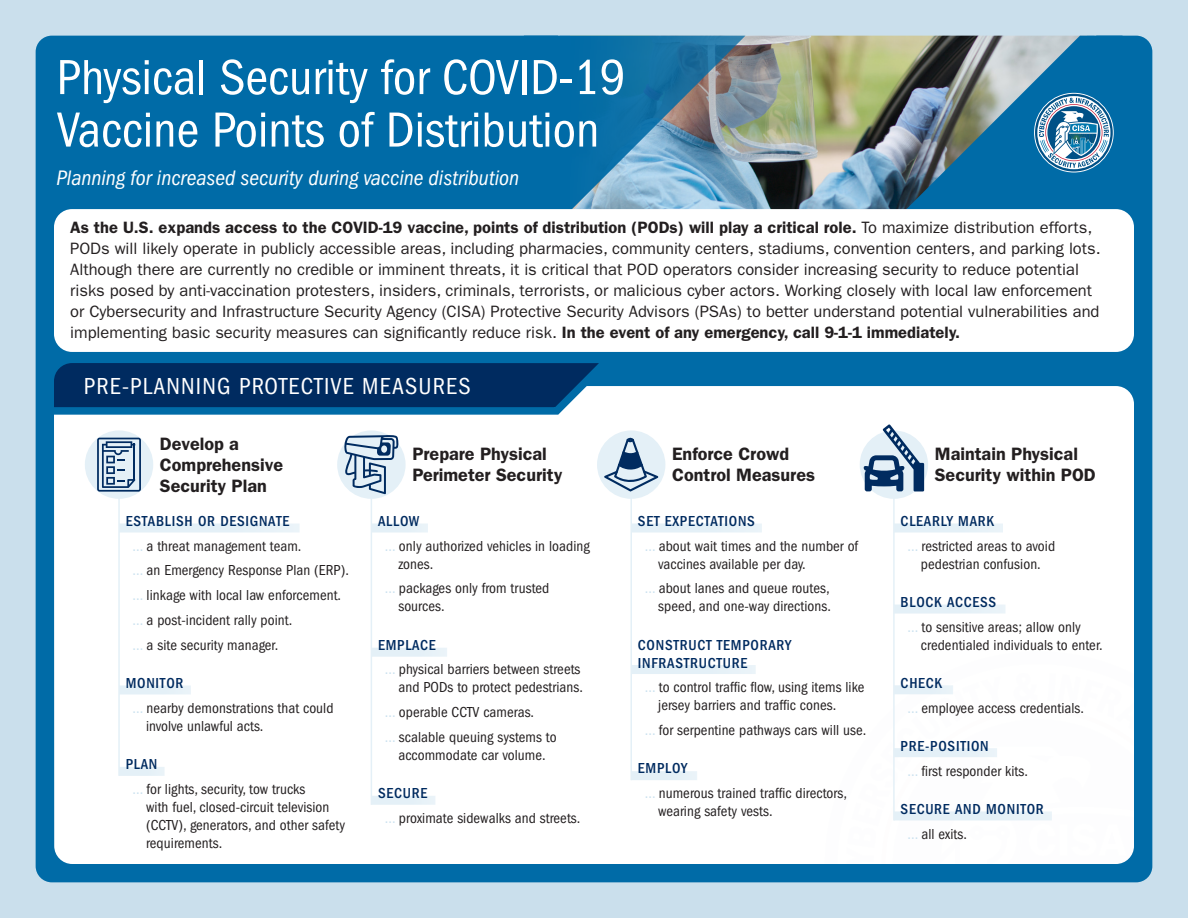
<style>
.page{position:relative;width:1188px;height:918px;background:#cadfec}
.page>*{position:absolute;margin:0;border:0;box-sizing:border-box;transform-origin:0 0}
.t1{font:condensed 51px/52.5px "ITC Franklin Gothic Std";color:#fff}
.Headers{font:condensed 24px "ITC Franklin Gothic Std";letter-spacing:.05em;color:#fff}
.t2{font:italic condensed 21.75px "ITC Franklin Gothic Std";color:#fff}
.Pre-Planning_Header{font:600 18px/21px "ITC Franklin Gothic Std";color:#231f20}
.Intro_Paragraph{font:16.5px/21px "ITC Franklin Gothic Std";color:#231f20}
.Pre-Planning_Copy{font:condensed 15px/18px "ITC Franklin Gothic Std";letter-spacing:.005em;color:#231f20}
.Pre-Planning_Subhead{font:500 condensed 15px/18px "ITC Franklin Gothic Std";letter-spacing:.05em;color:#002b60}
.s1{font-weight:600}
.s2{color:#cae1ef}
</style>
<div class="page">
<div style="left:36px;top:36px;width:1116px;height:846px;background:#006ba7;border-radius:16px"></div>
<div style="left:54px;top:386px;width:1080px;height:478px;background:#fff;border-radius:18px"></div>
<img style="left:557px;top:35px;width:540px;height:174px">
<svg style="left:557px;top:36px;width:188px;height:173px"></svg>
<div style="left:54px;top:209px;width:1080px;height:143px;background:#fff;border-radius:18px"></div>
<svg style="left:54px;top:349px;width:572px;height:66px"></svg>
<div style="left:337px;top:430px;width:69px;height:69px;background:#e4f0f7;border-radius:50%"></div>
<div style="left:85px;top:430px;width:68px;height:69px;background:#e4f0f7;border-radius:50%"></div>
<div style="left:597px;top:430px;width:68px;height:69px;background:#e4f0f7;border-radius:50%"></div>
<div style="left:860px;top:430px;width:68px;height:69px;background:#e4f0f7;border-radius:50%"></div>
<div style="left:371px;top:524px;width:57px;height:8px;background:#e4f0f7"></div>
<hr style="left:371px;top:494px;width:1px;height:311px;background:#e4f0f7">
<div style="left:119px;top:685px;width:72px;height:9px;background:#e4f0f7"></div>
<div style="left:371px;top:796px;width:64px;height:9px;background:#e4f0f7"></div>
<hr style="left:118px;top:494px;width:2px;height:282px;background:#e4f0f7">
<hr style="left:630px;top:494px;width:2px;height:286px;background:#e4f0f7">
<hr style="left:893px;top:498px;width:2px;height:322px;background:#e4f0f7">
<div style="left:119px;top:524px;width:181px;height:8px;background:#e4f0f7"></div>
<div style="left:119px;top:767px;width:46px;height:9px;background:#e4f0f7"></div>
<div style="left:371px;top:648px;width:76px;height:9px;background:#e4f0f7"></div>
<div style="left:631px;top:524px;width:131px;height:8px;background:#e4f0f7"></div>
<div style="left:632px;top:665px;width:124px;height:9px;background:#e4f0f7"></div>
<div style="left:631px;top:771px;width:66px;height:9px;background:#e4f0f7"></div>
<div style="left:894px;top:524px;width:109px;height:8px;background:#e4f0f7"></div>
<div style="left:894px;top:605px;width:111px;height:9px;background:#e4f0f7"></div>
<div style="left:894px;top:685px;width:59px;height:9px;background:#e4f0f7"></div>
<div style="left:894px;top:748px;width:103px;height:9px;background:#e4f0f7"></div>
<div style="left:894px;top:811px;width:158px;height:9px;background:#e4f0f7"></div>
<svg style="left:604px;top:437px;width:54px;height:54px"></svg>
<svg style="left:864px;top:424px;width:60px;height:67px"></svg>
<svg style="left:344px;top:435px;width:55px;height:59px"></svg>
<svg style="left:97px;top:438px;width:44px;height:54px"></svg>
<img style="left:905px;top:36px;width:217px;height:174px">
<h1 class="t1" style="left:57px;top:51px;width:571px">Physical Security for COVID-19<br>Vaccine Points of Distribution</h1>
<h1 class="t2" style="left:57px;top:166px;width:464px">Planning for increased security during vaccine distribution</h1>
<p class="Intro_Paragraph" style="left:70px;top:217px;width:1032px"><span class="s1">As the U.S. expands access to the COVID-19 vaccine, points of distribution (PODs) will play a critical role.</span> To maximize distribution efforts, PODs will likely operate in publicly accessible areas, including pharmacies, community centers, stadiums, convention centers, and parking lots.<br>Although there are currently no credible or imminent threats, it is critical that POD operators consider increasing security to reduce potential risks posed by anti-vaccination protesters, insiders, criminals, terrorists, or malicious cyber actors. Working closely with local law enforcement or Cybersecurity and Infrastructure Security Agency (CISA) Protective Security Advisors (PSAs) to better understand potential vulnerabilities and implementing basic security measures can significantly reduce risk. <span class="s1">In the event of any emergency, call 9-1-1 immediately.</span></p>
<h2 class="Headers" style="left:84px;top:373px;width:389px">PRE-PLANNING PROTECTIVE MEASURES</h2>
<h3 class="Pre-Planning_Header" style="left:160px;top:433px;width:125px">Develop a<br>Comprehensive<br>Security Plan</h3>
<h4 class="Pre-Planning_Subhead" style="left:126px;top:512px;width:165px">ESTABLISH OR DESIGNATE</h4>
<p class="Pre-Planning_Copy" style="left:133px;top:537px;width:171px"><span class="s2">...</span> a threat management team.</p>
<p class="Pre-Planning_Copy" style="left:133px;top:561px;width:218px"><span class="s2">...</span> an Emergency Response Plan (ERP).</p>
<p class="Pre-Planning_Copy" style="left:133px;top:586px;width:210px"><span class="s2">...</span> linkage with local law enforcement.</p>
<p class="Pre-Planning_Copy" style="left:133px;top:611px;width:161px"><span class="s2">...</span> a post-incident rally point.</p>
<p class="Pre-Planning_Copy" style="left:133px;top:636px;width:147px"><span class="s2">...</span> a site security manager.</p>
<h4 class="Pre-Planning_Subhead" style="left:126px;top:674px;width:59px">MONITOR</h4>
<p class="Pre-Planning_Copy" style="left:146px;top:699px;width:189px;text-indent:-14px"><span class="s2">...</span> nearby demonstrations that could involve unlawful acts.</p>
<h4 class="Pre-Planning_Subhead" style="left:126px;top:755px;width:33px">PLAN</h4>
<p class="Pre-Planning_Copy" style="left:146px;top:780px;width:200px;text-indent:-14px"><span class="s2">...</span> for lights, security, tow trucks<br>with fuel, closed-circuit television (CCTV), generators, and other safety requirements.</p>
<h3 class="Pre-Planning_Header" style="left:412px;top:444px;width:152px">Prepare Physical<br>Perimeter Security</h3>
<h4 class="Pre-Planning_Subhead" style="left:378px;top:512px;width:43px">ALLOW</h4>
<p class="Pre-Planning_Copy" style="left:398px;top:537px;width:193px;text-indent:-13px"><span class="s2">...</span> only authorized vehicles in loading zones.</p>
<p class="Pre-Planning_Copy" style="left:398px;top:579px;width:153px;text-indent:-14px"><span class="s2">...</span> packages only from trusted sources.</p>
<h4 class="Pre-Planning_Subhead" style="left:378px;top:636px;width:59px">EMPLACE</h4>
<p class="Pre-Planning_Copy" style="left:385px;top:660px;width:200px;text-align:right"><span class="s2">...</span> physical barriers between streets and PODs to protect pedestrians.</p>
<p class="Pre-Planning_Copy" style="left:385px;top:703px;width:151px"><span class="s2">...</span> operable CCTV cameras.</p>
<p class="Pre-Planning_Copy" style="left:385px;top:728px;width:173px;text-align:center"><span class="s2">...</span> scalable queuing systems to accommodate car volume.</p>
<h4 class="Pre-Planning_Subhead" style="left:378px;top:784px;width:51px">SECURE</h4>
<p class="Pre-Planning_Copy" style="left:385px;top:809px;width:197px"><span class="s2">...</span> proximate sidewalks and streets.</p>
<h3 class="Pre-Planning_Header" style="left:672px;top:444px;width:144px">Enforce Crowd<br>Control Measures</h3>
<h4 class="Pre-Planning_Subhead" style="left:638px;top:512px;width:118px">SET EXPECTATIONS</h4>
<p class="Pre-Planning_Copy" style="left:658px;top:537px;width:202px;text-indent:-14px"><span class="s2">...</span> about wait times and the number of vaccines available per day.</p>
<p class="Pre-Planning_Copy" style="left:645px;top:579px;width:188px;text-align:right"><span class="s2">...</span> about lanes and queue routes, speed, and one-way directions.</p>
<h4 class="Pre-Planning_Subhead" style="left:638px;top:636px;width:155px">CONSTRUCT TEMPORARY<br>INFRASTRUCTURE</h4>
<p class="Pre-Planning_Copy" style="left:658px;top:678px;width:208px;text-indent:-14px"><span class="s2">...</span> to control traffic flow, using items like jersey barriers and traffic cones.</p>
<p class="Pre-Planning_Copy" style="left:645px;top:721px;width:223px"><span class="s2">...</span> for serpentine pathways cars will use.</p>
<h4 class="Pre-Planning_Subhead" style="left:638px;top:759px;width:51px">EMPLOY</h4>
<p class="Pre-Planning_Copy" style="left:658px;top:784px;width:190px;text-indent:-14px"><span class="s2">...</span> numerous trained traffic directors, wearing safety vests.</p>
<h3 class="Pre-Planning_Header" style="left:935px;top:444px;width:162px">Maintain Physical<br>Security within POD</h3>
<h4 class="Pre-Planning_Subhead" style="left:901px;top:512px;width:95px">CLEARLY MARK</h4>
<p class="Pre-Planning_Copy" style="left:907px;top:537px;width:149px;text-align:center"><span class="s2">...</span> restricted areas to avoid pedestrian confusion.</p>
<h4 class="Pre-Planning_Subhead" style="left:901px;top:593px;width:97px">BLOCK ACCESS</h4>
<p class="Pre-Planning_Copy" style="left:921px;top:618px;width:183px;text-indent:-14px"><span class="s2">...</span> to sensitive areas; allow only credentialed individuals to enter.</p>
<h4 class="Pre-Planning_Subhead" style="left:901px;top:674px;width:43px">CHECK</h4>
<p class="Pre-Planning_Copy" style="left:907px;top:699px;width:178px"><span class="s2">...</span> employee access credentials.</p>
<h4 class="Pre-Planning_Subhead" style="left:901px;top:737px;width:89px">PRE-POSITION</h4>
<p class="Pre-Planning_Copy" style="left:907px;top:762px;width:122px"><span class="s2">...</span> first responder kits.</p>
<h4 class="Pre-Planning_Subhead" style="left:901px;top:800px;width:145px">SECURE AND MONITOR</h4>
<p class="Pre-Planning_Copy" style="left:907px;top:825px;width:61px"><span class="s2">...</span> all exits.</p>
</div>
